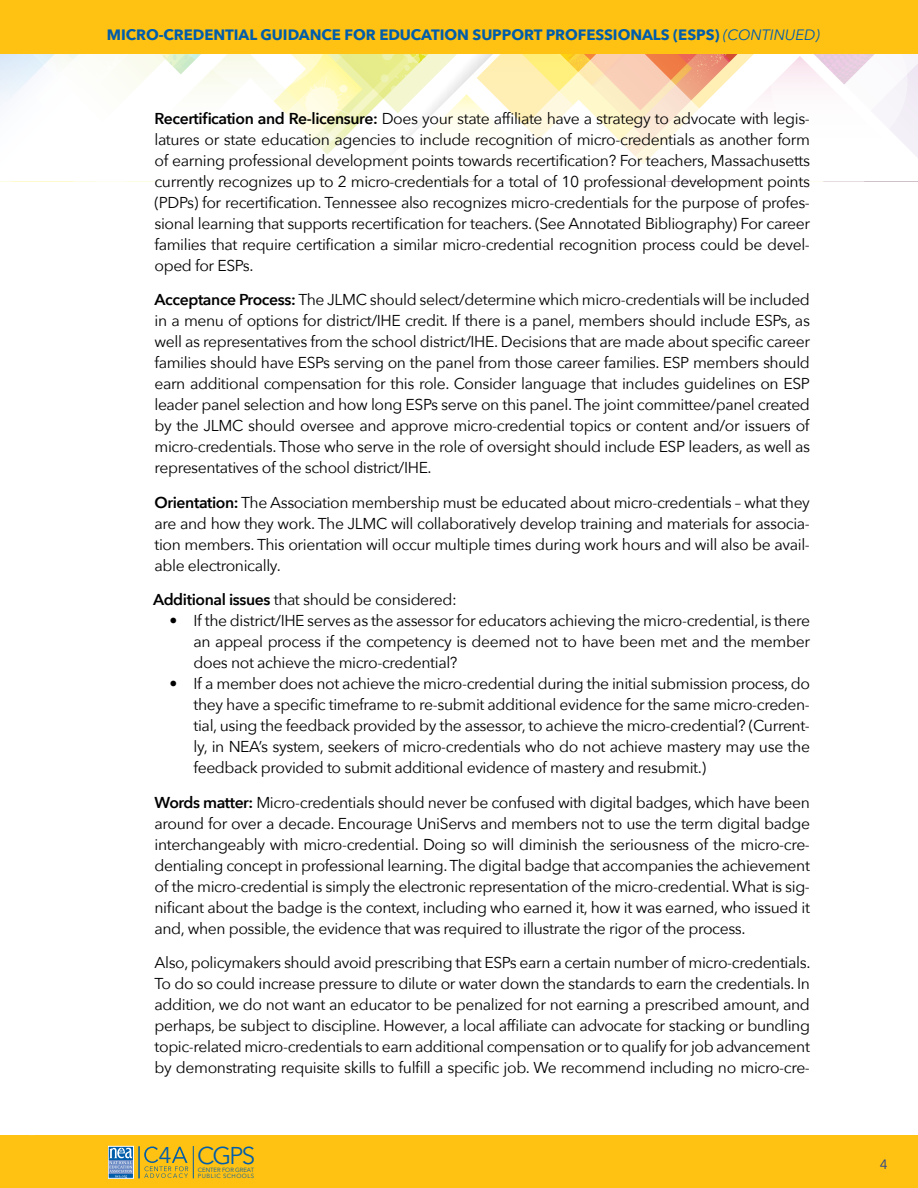
<style>
.page{position:relative;width:918px;height:1188px;background:#fff}
.page>*{position:absolute;margin:0;border:0;box-sizing:border-box;transform-origin:0 0}
.t1{font:24.15px "Avenir Next";color:#005daa}
.t2{font:15.75px/21px "Avenir Next";letter-spacing:-.025em;color:#000;text-align:justify}
.t3{font:700 15px "Avenir Next";letter-spacing:-.005em;color:#005daa}
.t4{font:13.5px "Avenir Next";color:#25408f}
.t5{font:6px "Avenir Next";letter-spacing:-.01em;color:#005daa}
.t6{font:6px "Avenir Next";letter-spacing:.075em;color:#005daa}
.s1{font-weight:400;font-style:italic}
.s2{font-weight:600}
.s3{font-size:22.65px}
</style>
<div class="page">
<div style="left:0;top:1136px;width:918px;height:52px;background:#ffc212"></div>
<svg style="left:0;top:54px;width:918px;height:110px"></svg>
<div style="left:0;top:0;width:918px;height:54px;background:#ffc212"></div>
<svg style="left:25px;top:1135px;width:23px;height:1px"></svg>
<svg style="left:110px;top:1148px;width:22px;height:29px"></svg>
<div style="left:108px;top:1146px;width:26px;height:33px;border:1px solid #fff"></div>
<hr style="left:139px;top:1146px;width:1px;height:32px;background:#005daa">
<svg style="left:144px;top:1147px;width:44px;height:31px"></svg>
<hr style="left:193px;top:1146px;width:1px;height:32px;background:#005daa">
<p class="t3" style="left:107px;top:22px;width:714px">MICRO-CREDENTIAL GUIDANCE FOR EDUCATION SUPPORT PROFESSIONALS (ESPS) <span class="s1">(CONTINUED)</span></p>
<p class="t2" style="left:154px;top:107px;width:657px"><span class="s2">Recertification and Re-licensure:</span> Does your state affiliate have a strategy to advocate with legis&shy;latures or state education agencies to include recognition of micro-credentials as another form of earning professional development points towards recertification? For teachers, Massachusetts currently recognizes up to 2 micro-credentials for a total of 10 professional development points (PDPs) for recertification. Tennessee also recognizes micro-credentials for the purpose of profes&shy;sional learning that supports recertification for teachers. (See Annotated Bibliography) For career families that require certification a similar micro-credential recognition process could be devel&shy;oped for ESPs.</p>
<p class="t2" style="left:154px;top:289px;width:657px"><span class="s2">Acceptance Process:</span> The JLMC should select/determine which micro-credentials will be included in a menu of options for district/IHE credit. If there is a panel, members should include ESPs, as well as representatives from the school district/IHE. Decisions that are made about specific career families should have ESPs serving on the panel from those career families. ESP members should earn additional compensation for this role. Consider language that includes guidelines on ESP leader panel selection and how long ESPs serve on this panel. The joint committee/panel created by the JLMC should oversee and approve micro-credential topics or content and/or issuers of micro-credentials. Those who serve in the role of oversight should include ESP leaders, as well as representatives of the school district/IHE.</p>
<p class="t2" style="left:154px;top:491px;width:657px"><span class="s2">Orientation:</span> The Association membership must be educated about micro-credentials – what they are and how they work. The JLMC will collaboratively develop training and materials for associa&shy;tion members. This orientation will occur multiple times during work hours and will also be avail&shy;able electronically.</p>
<p class="t2" style="left:153px;top:588px;width:305px"><span class="s2">Additional issues</span> that should be considered:</p>
<p class="t2" style="left:194px;top:609px;width:618px;text-indent:-24px">• If the district/IHE serves as the assessor for educators achieving the micro-credential, is there an appeal process if the competency is deemed not to have been met and the member does not achieve the micro-credential?</p>
<p class="t2" style="left:194px;top:672px;width:618px;text-indent:-24px">• If a member does not achieve the micro-credential during the initial submission process, do they have a specific timeframe to re-submit additional evidence for the same micro-creden&shy;tial, using the feedback provided by the assessor, to achieve the micro-credential? (Current&shy;ly, in NEA’s system, seekers of micro-credentials who do not achieve mastery may use the feedback provided to submit additional evidence of mastery and resubmit.)</p>
<p class="t2" style="left:155px;top:791px;width:657px"><span class="s2">Words matter:</span> Micro-credentials should never be confused with digital badges, which have been around for over a decade. Encourage UniServs and members not to use the term digital badge interchangeably with micro-credential. Doing so will diminish the seriousness of the micro-cre&shy;dentialing concept in professional learning. The digital badge that accompanies the achievement of the micro-credential is simply the electronic representation of the micro-credential. What is sig&shy;nificant about the badge is the context, including who earned it, how it was earned, who issued it and, when possible, the evidence that was required to illustrate the rigor of the process.</p>
<p class="t2" style="left:155px;top:951px;width:657px">Also, policymakers should avoid prescribing that ESPs earn a certain number of micro-credentials.<br>To do so could increase pressure to dilute or water down the standards to earn the credentials. In addition, we do not want an educator to be penalized for not earning a prescribed amount, and perhaps, be subject to discipline. However, a local affiliate can advocate for stacking or bundling topic-related micro-credentials to earn additional compensation or to qualify for job advancement by demonstrating requisite skills to fulfill a specific job. We recommend including no micro-cre-</p>
<h1 class="t1" style="left:158px;top:1135px;width:98px"><span class="s3">4</span> CGPS</h1>
<p class="t6" style="left:198px;top:1171px;width:58px">PUBLIC SCHOOLS</p>
<p class="t5" style="left:198px;top:1164px;width:58px">CENTER FOR GREAT</p>
<p class="t4" style="left:880px;top:1153px;width:9px">4</p>
</div>
